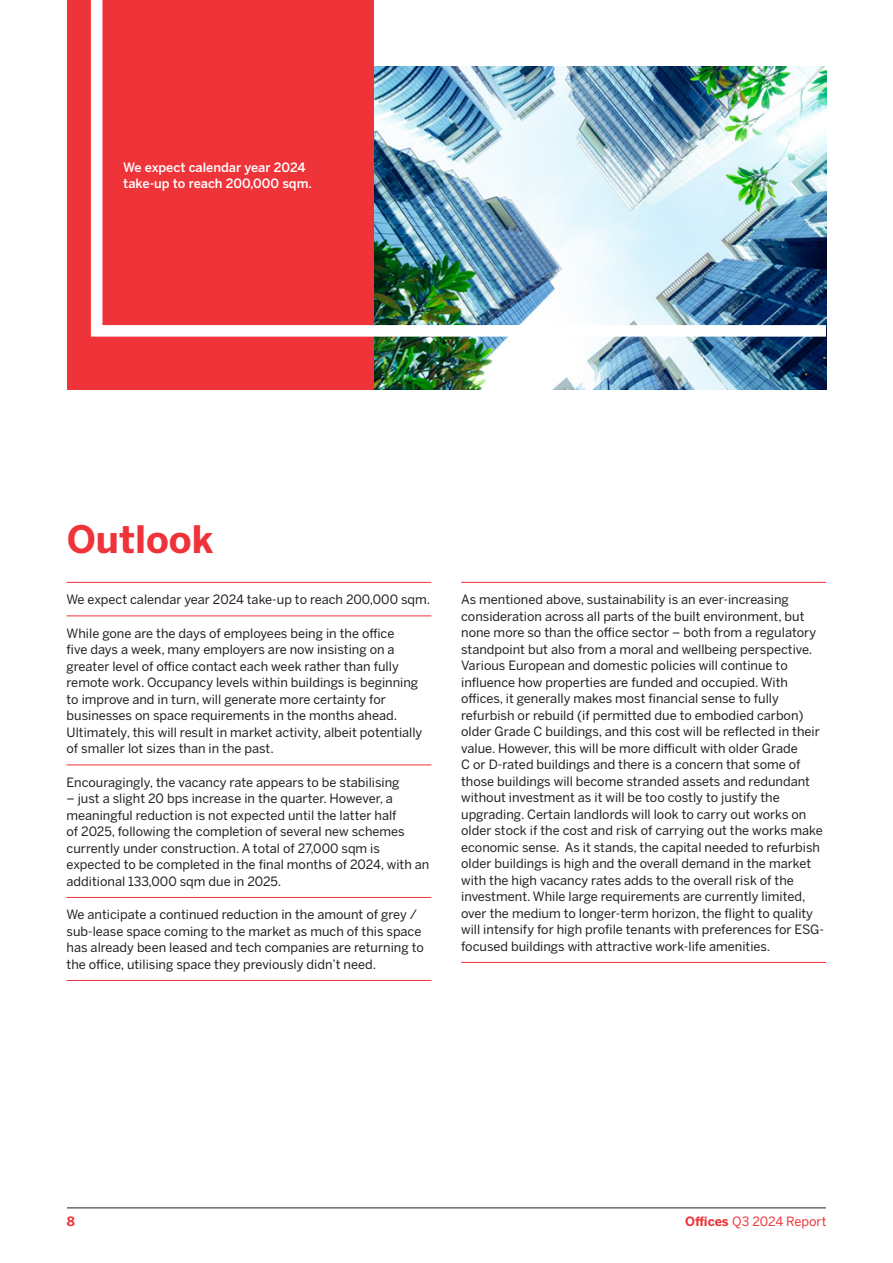
<style>
.page{position:relative;width:893px;height:1263px;background:#fff}
.page>*{position:absolute;margin:0;border:0;box-sizing:border-box;transform-origin:0 0}
.Lisney_Page_Heading{font:700 37.5px "Benton Sans";color:#ee3339}
.Lisney_Outlook_Body{font:12.75px/16.5px "Benton Sans";color:#231f20}
.Lisney_Fact_description_white{font:500 12.75px/15.3px "Benton Sans";color:#fff}
.t1{font:12.75px "Benton Sans";color:#ee3339}
.t2{font:700 12.75px "Benton Sans";color:#ee3339}
.s1{font-weight:700}
</style>
<div class="page">
<hr style="left:67px;top:1207px;width:759px;height:1px;background:#231f20">
<img style="left:373px;top:342px;width:453px;height:48px">
<div style="left:67px;top:0;width:306px;height:390px;background:#ee3339"></div>
<img style="left:90px;top:0;width:737px;height:342px">
<hr style="left:67px;top:582px;width:364px;height:1px;background:#ee3339">
<hr style="left:67px;top:615px;width:364px;height:1px;background:#ee3339">
<hr style="left:67px;top:764px;width:364px;height:1px;background:#ee3339">
<hr style="left:67px;top:897px;width:364px;height:1px;background:#ee3339">
<hr style="left:67px;top:980px;width:364px;height:1px;background:#ee3339">
<hr style="left:461px;top:582px;width:365px;height:1px;background:#ee3339">
<hr style="left:461px;top:962px;width:365px;height:1px;background:#ee3339">
<p class="Lisney_Fact_description_white" style="left:123px;top:160px;width:190px">We expect calendar year 2024 take-up to reach 200,000 sqm.</p>
<p class="Lisney_Page_Heading" style="left:67px;top:516px;width:148px">Outlook</p>
<p class="Lisney_Outlook_Body" style="left:67px;top:591px;width:365px">We expect calendar year 2024 take-up to reach 200,000 sqm.</p>
<p class="Lisney_Outlook_Body" style="left:67px;top:625px;width:357px">While gone are the days of employees being in the office<br>five days a week, many employers are now insisting on a greater level of office contact each week rather than fully remote work. Occupancy levels within buildings is beginning to improve and in turn, will generate more certainty for businesses on space requirements in the months ahead.<br>Ultimately, this will result in market activity, albeit potentially of smaller lot sizes than in the past.</p>
<p class="Lisney_Outlook_Body" style="left:67px;top:774px;width:334px">Encouragingly, the vacancy rate appears to be stabilising</p>
<p class="Lisney_Outlook_Body" style="left:67px;top:790px;width:364px">– just a slight 20 bps increase in the quarter. However, a meaningful reduction is not expected until the latter half<br>of 2025, following the completion of several new schemes currently under construction. A total of 27,000 sqm is expected to be completed in the final months of 2024, with an additional 133,000 sqm due in 2025.</p>
<p class="Lisney_Outlook_Body" style="left:67px;top:906px;width:359px">We anticipate a continued reduction in the amount of grey / sub-lease space coming to the market as much of this space has already been leased and tech companies are returning to the office, utilising space they previously didn’t need.</p>
<p class="Lisney_Outlook_Body" style="left:461px;top:591px;width:364px">As mentioned above, sustainability is an ever-increasing consideration across all parts of the built environment, but none more so than the office sector – both from a regulatory standpoint but also from a moral and wellbeing perspective.<br>Various European and domestic policies will continue to influence how properties are funded and occupied. With offices, it generally makes most financial sense to fully refurbish or rebuild (if permitted due to embodied carbon) older Grade C buildings, and this cost will be reflected in their value. However, this will be more difficult with older Grade<br>C or D-rated buildings and there is a concern that some of those buildings will become stranded assets and redundant without investment as it will be too costly to justify the upgrading. Certain landlords will look to carry out works on older stock if the cost and risk of carrying out the works make economic sense. As it stands, the capital needed to refurbish older buildings is high and the overall demand in the market with the high vacancy rates adds to the overall risk of the investment. While large requirements are currently limited, over the medium to longer-term horizon, the flight to quality will intensify for high profile tenants with preferences for ESG&shy;focused buildings with attractive work-life amenities.</p>
<p class="t2" style="left:67px;top:1213px;width:10px">8</p>
<p class="t1" style="left:685px;top:1214px;width:143px"><span class="s1">Offices</span> Q3 2024 Report</p>
</div>
